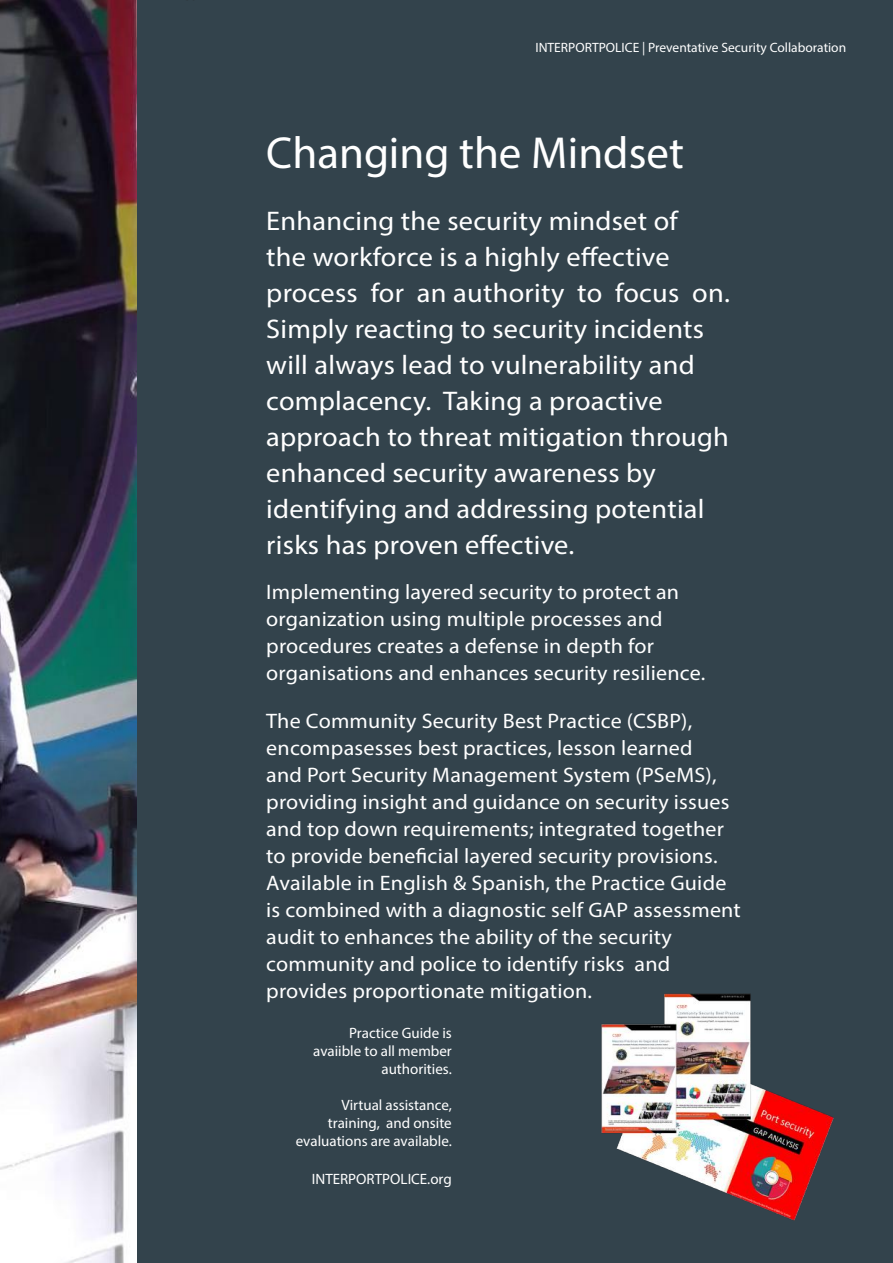
<style>
.page{position:relative;width:893px;height:1263px;background:#fff}
.page>*{position:absolute;margin:0;border:0;box-sizing:border-box;transform-origin:0 0}
.t1{font:45px "Myriad Pro";color:#fff}
.t2{font:27px/36px "Myriad Pro";letter-spacing:.01em;color:#fff;scale:1.05 1}
.t3{font:21px/27px "Myriad Pro";letter-spacing:.01em;color:#fff;scale:1.05 1}
.t4{font:15px/18px "Myriad Pro";color:#fff;text-align:right}
.t5{font:13.5px "Myriad Pro";color:#fff}
</style>
<div class="page">
<div style="left:136px;top:0;width:757px;height:1263px;background:#33434c"></div>
<img style="left:595px;top:987px;width:243px;height:233px">
<img style="left:0;top:0;width:136px;height:1263px">
<p class="t5" style="left:535px;top:39px;width:312px">INTERPORTPOLICE | Preventative Security Collaboration</p>
<h1 class="t1" style="left:266px;top:125px;width:419px">Changing the Mindset</h1>
<p class="t2" style="left:266px;top:203px;width:443px">Enhancing the security mindset of<br>the workforce is a highly effective process for an authority to focus on.<br>Simply reacting to security incidents will always lead to vulnerability and complacency. Taking a proactive approach to threat mitigation through enhanced security awareness by identifying and addressing potential risks has proven effective.</p>
<p class="t3" style="left:266px;top:578px;width:420px">Implementing layered security to protect an organization using multiple processes and procedures creates a defense in depth for organisations and enhances security resilience.</p>
<p class="t3" style="left:266px;top:707px;width:454px">The Community Security Best Practice (CSBP), encompasesses best practices, lesson learned<br>and Port Security Management System (PSeMS), providing insight and guidance on security issues and top down requirements; integrated together to provide beneficial layered security provisions.<br>Available in English &amp; Spanish, the Practice Guide is combined with a diagnostic self GAP assessment audit to enhances the ability of the security community and police to identify risks and provides proportionate mitigation.</p>
<p class="t4" style="left:313px;top:1023px;width:140px">Practice Guide is avaiible to all member authorities.</p>
<p class="t4" style="left:296px;top:1095px;width:157px">Virtual assistance, training, and onsite evaluations are available.</p>
<p class="t4" style="left:312px;top:1170px;width:141px">INTERPORTPOLICE.org</p>
</div>
